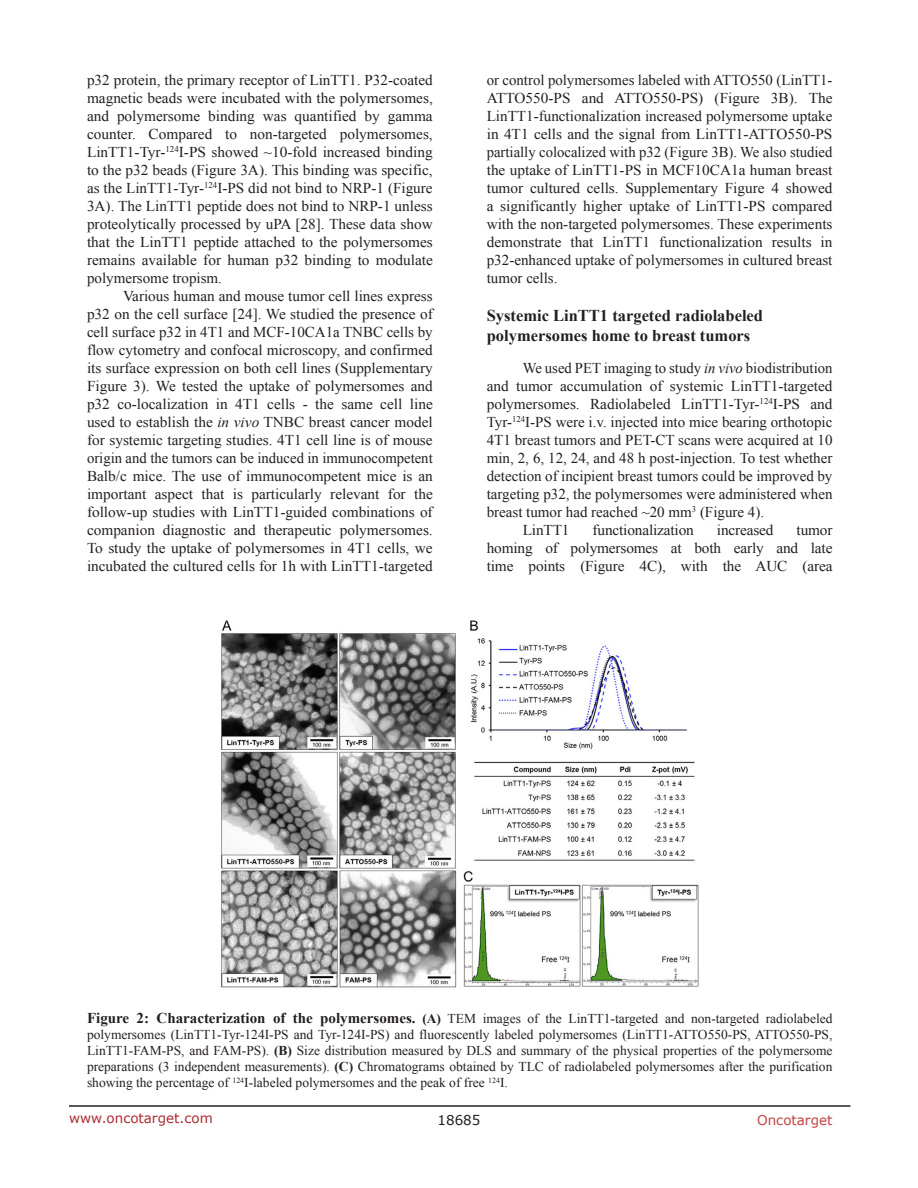
<style>
.page{position:relative;width:918px;height:1188px;background:#fff}
.page>*{position:absolute;margin:0;border:0;box-sizing:border-box;transform-origin:0 0}
.SubHeading{font:700 16.5px/19.8px "Times New Roman";color:#231f20}
.BodyText{font:15px/18px "Times New Roman";color:#231f20;text-align:justify}
.figuretext{font:13.5px/16.2px "Times New Roman";color:#231f20;text-align:justify}
.t1{font:13.5px "Verdana";color:#ac2b31}
.t2{font:13.5px "Verdana";color:#c24141}
.t3{font:13.5px "Verdana";color:#231f20}
.s1{font-style:italic}
.s2{font-weight:700;font-size:15px}
.s3{font-weight:700}
</style>
<div class="page">
<hr style="left:69px;top:1105px;width:781px;height:2px;background:#231f20">
<img style="left:221px;top:620px;width:478px;height:368px">
<p class="BodyText" style="left:87px;top:71px;width:347px">p32 protein, the primary receptor of LinTT1. P32-coated magnetic beads were incubated with the polymersomes, and polymersome binding was quantified by gamma counter. Compared to non-targeted polymersomes, LinTT1-Tyr-<sup>124</sup>I-PS showed ~10-fold increased binding to the p32 beads (Figure 3A). This binding was specific, as the LinTT1-Tyr-<sup>124</sup>I-PS did not bind to NRP-1 (Figure 3A). The LinTT1 peptide does not bind to NRP-1 unless proteolytically processed by uPA [28]. These data show that the LinTT1 peptide attached to the polymersomes remains available for human p32 binding to modulate polymersome tropism.</p>
<p class="BodyText" style="left:87px;top:287px;width:347px;text-indent:36px">Various human and mouse tumor cell lines express p32 on the cell surface [24]. We studied the presence of cell surface p32 in 4T1 and MCF-10CA1a TNBC cells by flow cytometry and confocal microscopy, and confirmed its surface expression on both cell lines (Supplementary Figure 3). We tested the uptake of polymersomes and p32 co-localization in 4T1 cells - the same cell line used to establish the <span class="s1">in vivo</span> TNBC breast cancer model for systemic targeting studies. 4T1 cell line is of mouse origin and the tumors can be induced in immunocompetent Balb/c mice. The use of immunocompetent mice is an important aspect that is particularly relevant for the follow-up studies with LinTT1-guided combinations of companion diagnostic and therapeutic polymersomes.<br>To study the uptake of polymersomes in 4T1 cells, we incubated the cultured cells for 1h with LinTT1-targeted</p>
<p class="BodyText" style="left:487px;top:71px;width:347px">or control polymersomes labeled with ATTO550 (LinTT1- ATTO550-PS and ATTO550-PS) (Figure 3B). The LinTT1-functionalization increased polymersome uptake in 4T1 cells and the signal from LinTT1-ATTO550-PS partially colocalized with p32 (Figure 3B). We also studied the uptake of LinTT1-PS in MCF10CA1a human breast tumor cultured cells. Supplementary Figure 4 showed a significantly higher uptake of LinTT1-PS compared with the non-targeted polymersomes. These experiments demonstrate that LinTT1 functionalization results in p32-enhanced uptake of polymersomes in cultured breast tumor cells.</p>
<p class="SubHeading" style="left:487px;top:305px;width:278px">Systemic LinTT1 targeted radiolabeled polymersomes home to breast tumors</p>
<p class="BodyText" style="left:487px;top:358px;width:347px;text-indent:36px">We used PET imaging to study <span class="s1">in vivo</span> biodistribution and tumor accumulation of systemic LinTT1-targeted polymersomes. Radiolabeled LinTT1-Tyr-<sup>124</sup>I-PS and Tyr-<sup>124</sup>I-PS were i.v. injected into mice bearing orthotopic 4T1 breast tumors and PET-CT scans were acquired at 10 min, 2, 6, 12, 24, and 48 h post-injection. To test whether detection of incipient breast tumors could be improved by targeting p32, the polymersomes were administered when breast tumor had reached ~20 mm<sup>3</sup> (Figure 4).</p>
<p class="BodyText" style="left:523px;top:520px;width:48px">LinTT1</p>
<p class="BodyText" style="left:593px;top:520px;width:103px">functionalization</p>
<p class="BodyText" style="left:717px;top:520px;width:58px">increased</p>
<p class="BodyText" style="left:487px;top:520px;width:347px;text-indent:310px">tumor homing of polymersomes at both early and late time points (Figure 4C), with the AUC (area</p>
<p class="figuretext" style="left:87px;top:1010px;width:747px"><span class="s2">Figure 2: Characterization of the polymersomes.</span> <span class="s3">(A)</span> TEM images of the LinTT1-targeted and non-targeted radiolabeled polymersomes (LinTT1-Tyr-124I-PS and Tyr-124I-PS) and fluorescently labeled polymersomes (LinTT1-ATTO550-PS, ATTO550-PS, LinTT1-FAM-PS, and FAM-PS). <span class="s3">(B)</span> Size distribution measured by DLS and summary of the physical properties of the polymersome preparations (3 independent measurements). <span class="s3">(C)</span> Chromatograms obtained by TLC of radiolabeled polymersomes after the purification showing the percentage of <sup>124</sup>I-labeled polymersomes and the peak of free <sup>124</sup>I.</p>
<p class="t1" style="left:69px;top:1109px;width:145px">www.oncotarget.com</p>
<p class="t3" style="left:438px;top:1111px;width:44px">18685</p>
<p class="t2" style="left:757px;top:1111px;width:77px">Oncotarget</p>
</div>
